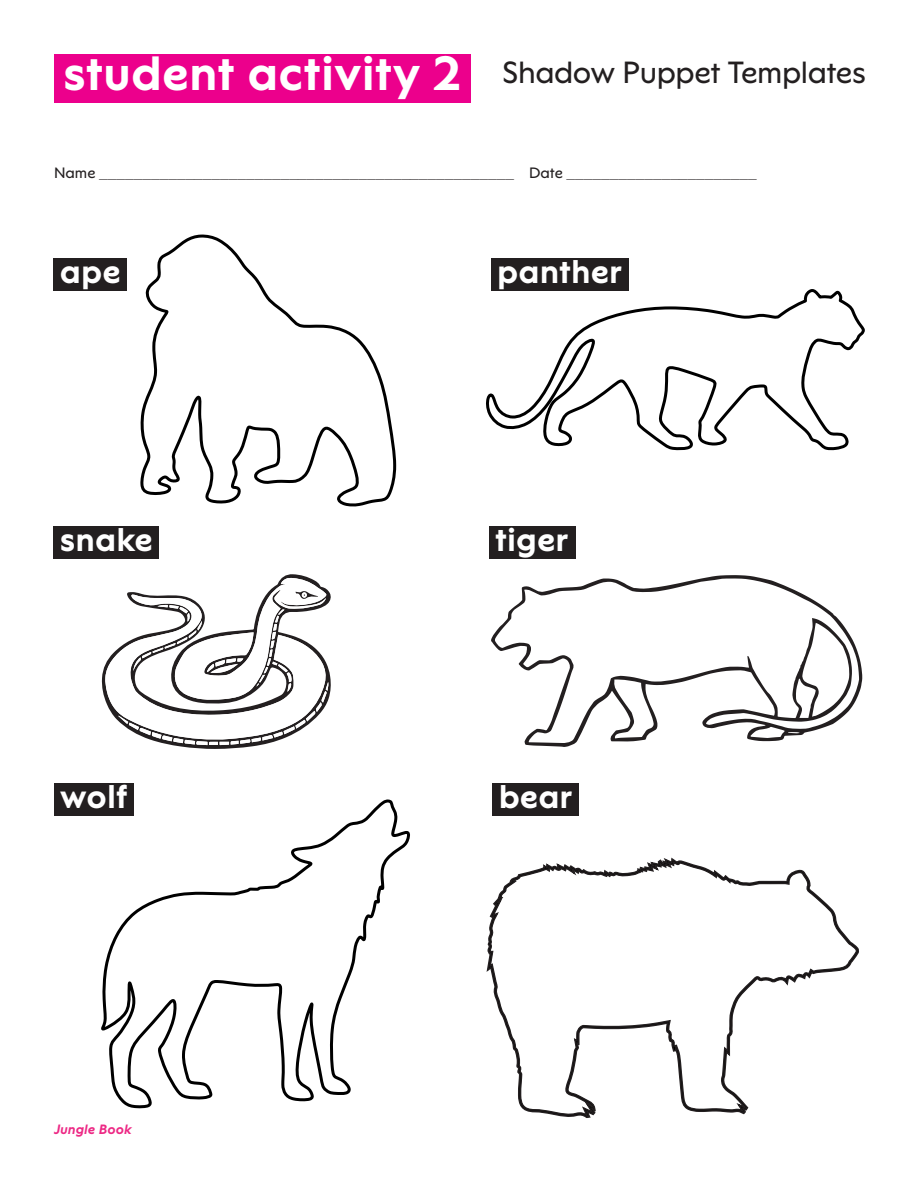
<style>
.page{position:relative;width:918px;height:1188px;background:#fff}
.page>*{position:absolute;margin:0;border:0;box-sizing:border-box;transform-origin:0 0}
.t1{font:700 48px "NJPAC Sans";color:#fff}
.t2{font:700 32.85px "NJPAC Sans";color:#fff}
.t3{font:30.6px "NJPAC Sans";letter-spacing:-.015em;color:#231f20}
.t4{font:15px "NJPAC Sans";color:#231f20}
.t5{font:italic 700 13.5px "NJPAC Sans";color:#ed2985}
</style>
<div class="page">
<div style="left:54px;top:54px;width:416px;height:48px;background:#ec008c"></div>
<div style="left:54px;top:258px;width:73px;height:33px;background:#231f20"></div>
<div style="left:491px;top:258px;width:138px;height:33px;background:#231f20"></div>
<div style="left:489px;top:526px;width:86px;height:33px;background:#231f20"></div>
<div style="left:492px;top:783px;width:87px;height:33px;background:#231f20"></div>
<div style="left:54px;top:526px;width:105px;height:33px;background:#231f20"></div>
<div style="left:54px;top:783px;width:79px;height:33px;background:#231f20"></div>
<svg style="left:101px;top:797px;width:309px;height:312px"></svg>
<svg style="left:486px;top:857px;width:373px;height:261px"></svg>
<svg style="left:491px;top:575px;width:371px;height:172px"></svg>
<svg style="left:486px;top:289px;width:379px;height:162px"></svg>
<svg style="left:140px;top:234px;width:256px;height:273px"></svg>
<svg style="left:101px;top:574px;width:230px;height:175px"></svg>
<h1 class="t1" style="left:63px;top:44px;width:399px">student activity 2</h1>
<h3 class="t3" style="left:502px;top:54px;width:365px">Shadow Puppet Templates</h3>
<p class="t4" style="left:54px;top:164px;width:704px">Name ________________________________________________ Date ______________________</p>
<h2 class="t2" style="left:60px;top:251px;width:62px">ape</h2>
<h2 class="t2" style="left:497px;top:251px;width:127px">panther</h2>
<h2 class="t2" style="left:60px;top:520px;width:95px">snake</h2>
<h2 class="t2" style="left:60px;top:776px;width:69px">wolf</h2>
<p class="t5" style="left:54px;top:1121px;width:79px">Jungle Book</p>
<h2 class="t2" style="left:495px;top:520px;width:75px">tiger</h2>
<h2 class="t2" style="left:499px;top:776px;width:76px">bear</h2>
</div>
